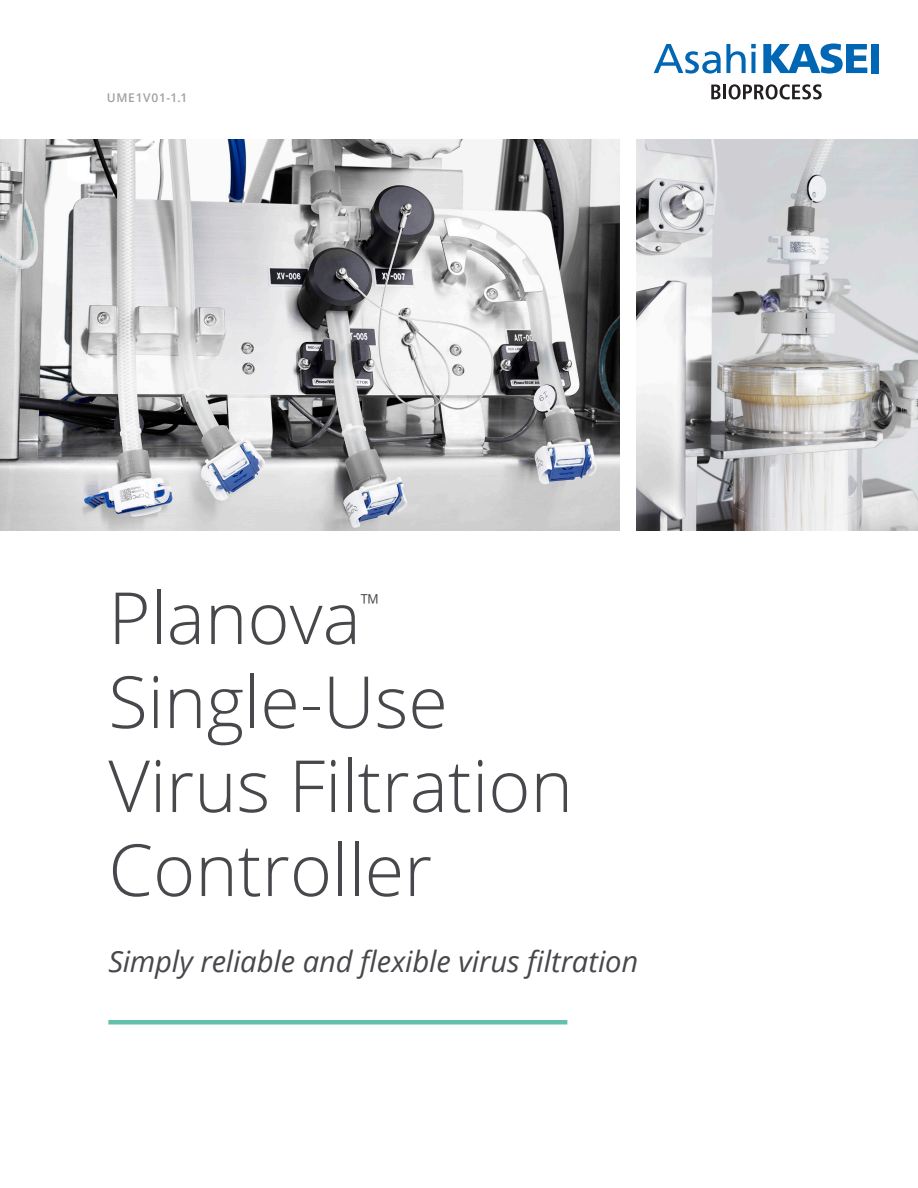
<style>
.page{position:relative;width:918px;height:1188px;background:#fff}
.page>*{position:absolute;margin:0;border:0;box-sizing:border-box;transform-origin:0 0}
.t1{font:300 72px/84px "Open Sans";color:#47474c}
.Intro_copy{font:italic 29.25px "Open Sans";letter-spacing:-.005em;color:#47474c}
.t2{font:300 26.25px "Open Sans";color:#47474c}
.t3{font:600 12px "Open Sans";letter-spacing:.06em;color:#9fa0a0}
</style>
<div class="page">
<hr style="left:108px;top:1020px;width:459px;height:4px;background:#64c0ab">
<svg style="left:763px;top:44px;width:104px;height:30px"></svg>
<div style="left:871px;top:44px;width:8px;height:29px;background:#0166b3"></div>
<svg style="left:654px;top:44px;width:102px;height:30px"></svg>
<svg style="left:711px;top:85px;width:10px;height:14px"></svg>
<hr style="left:723px;top:85px;width:3px;height:14px;background:#231f20">
<svg style="left:729px;top:84px;width:93px;height:15px"></svg>
<img style="left:636px;top:140px;width:282px;height:391px">
<img style="left:0;top:140px;width:620px;height:391px">
<p class="t3" style="left:107px;top:90px;width:82px">UME1V01-1.1</p>
<p class="t1" style="left:108px;top:574px;width:254px">Planova</p>
<p class="t2" style="left:361px;top:585px;width:21px">™</p>
<p class="t1" style="left:108px;top:658px;width:466px">Single-Use<br>Virus Filtration<br>Controller</p>
<p class="Intro_copy" style="left:108px;top:941px;width:531px">Simply reliable and flexible virus filtration</p>
</div>
